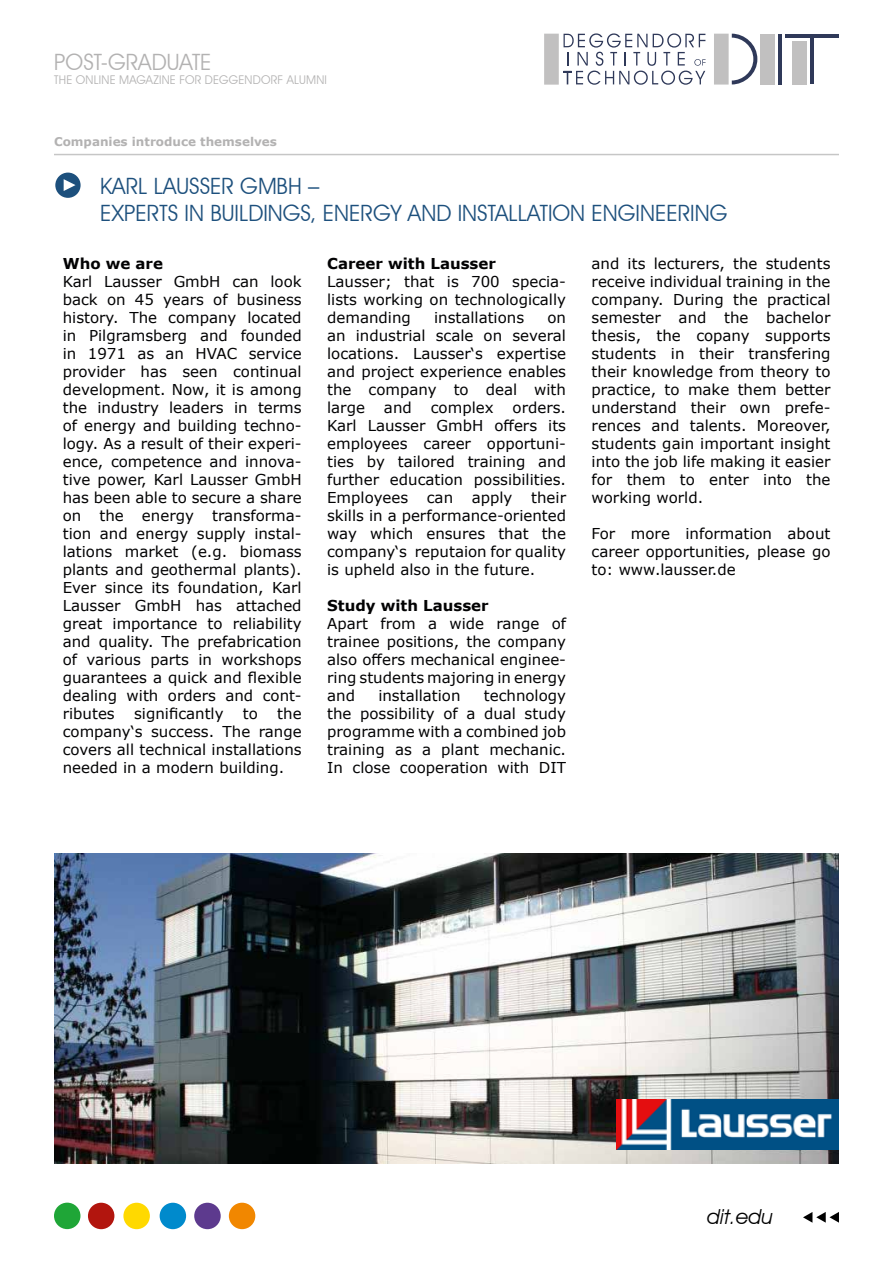
<style>
.page{position:relative;width:893px;height:1263px;background:#fff}
.page>*{position:absolute;margin:0;border:0;box-sizing:border-box;transform-origin:0 0}
.t1{font:22.5px/27px "Avant Garde IT Cby BT";color:#1d507d}
.t2{font:22.5px "Avant Garde IT Cby BT";color:#b3b2b2}
.t3{font:italic 20.7px "Avant Garde IT Cby BT";color:#000}
.t4{font:15px/18px "Verdana";color:#020203;text-align:justify}
.t5{font:700 15px "Verdana";color:#020203}
.t6{font:12px "Avant Garde IT Cby BT";letter-spacing:.02em;color:#b3b2b2}
.t7{font:700 12px "Verdana";color:#b3b2b2}
</style>
<div class="page">
<svg style="left:803px;top:1212px;width:36px;height:11px"></svg>
<div style="left:54px;top:1202px;width:26px;height:27px;background:#1fa637;border-radius:50%"></div>
<div style="left:88px;top:1203px;width:26px;height:26px;background:#b2150e;border-radius:50%"></div>
<div style="left:123px;top:1203px;width:27px;height:26px;background:#ffd900;border-radius:50%"></div>
<div style="left:160px;top:1203px;width:26px;height:26px;background:#008acc;border-radius:50%"></div>
<div style="left:194px;top:1203px;width:27px;height:26px;background:#5d3a8e;border-radius:50%"></div>
<div style="left:229px;top:1203px;width:26px;height:26px;background:#f18700;border-radius:50%"></div>
<div style="left:55px;top:173px;width:26px;height:25px;background:#1d507d;border-radius:50%"></div>
<svg style="left:64px;top:179px;width:12px;height:12px"></svg>
<hr style="left:54px;top:154px;width:785px;height:1px;background:#c6c6c6">
<img style="left:54px;top:853px;width:785px;height:310px">
<img style="left:617px;top:1099px;width:222px;height:50px">
<div style="left:760px;top:34px;width:15px;height:51px;background:#c1c0c0"></div>
<hr style="left:778px;top:34px;width:4px;height:51px;background:#2f3959">
<div style="left:714px;top:34px;width:15px;height:51px;background:#c1c0c0"></div>
<svg style="left:732px;top:34px;width:25px;height:50px"></svg>
<svg style="left:563px;top:33px;width:143px;height:52px"></svg>
<div style="left:792px;top:41px;width:15px;height:43px;background:#c1c0c0"></div>
<hr style="left:785px;top:34px;width:54px;height:3px;background:#2f3959">
<hr style="left:810px;top:37px;width:4px;height:47px;background:#2f3959">
<div style="left:544px;top:34px;width:15px;height:51px;background:#c1c0c0"></div>
<h1 class="t2" style="left:54px;top:49px;width:159px">POST-GRADUATE</h1>
<p class="t6" style="left:54px;top:72px;width:274px">THE ONLINE MAGAZINE FOR DEGGENDORF ALUMNI</p>
<p class="t7" style="left:54px;top:133px;width:225px">Companies introduce themselves</p>
<h1 class="t1" style="left:100px;top:172px;width:629px">KARL LAUSSER GMBH –<br>EXPERTS IN BUILDINGS, ENERGY AND INSTALLATION ENGINEERING</h1>
<p class="t5" style="left:63px;top:253px;width:102px">Who we are</p>
<p class="t4" style="left:63px;top:272px;width:240px">Karl Lausser GmbH can look back on 45 years of business history. The company located in Pilgramsberg and founded in 1971 as an HVAC service provider has seen continual development. Now, it is among the industry leaders in terms of energy and building techno&shy;logy. As a result of their experi&shy;ence, competence and innova&shy;tive power, Karl Lausser GmbH has been able to secure a share on the energy transforma&shy;tion and energy supply instal&shy;lations market (e.g. biomass plants and geothermal plants).<br>Ever since its foundation, Karl Lausser GmbH has attached great importance to reliability and quality. The prefabrication of various parts in workshops guarantees a quick and flexible dealing with orders and cont&shy;ributes</p>
<p class="t4" style="left:134px;top:704px;width:91px">significantly</p>
<p class="t4" style="left:243px;top:704px;width:17px">to</p>
<p class="t4" style="left:63px;top:704px;width:240px;text-indent:215px">the company‘s success. The range covers all technical installations needed in a modern building.</p>
<p class="t5" style="left:327px;top:253px;width:170px">Career with Lausser</p>
<p class="t4" style="left:327px;top:272px;width:240px">Lausser; that is 700 specia&shy;lists working on technologically demanding</p>
<p class="t4" style="left:434px;top:308px;width:92px">installations</p>
<p class="t4" style="left:327px;top:308px;width:240px;text-indent:220px">on an industrial scale on several locations. Lausser‘s expertise and project experience enables the company to deal with large</p>
<p class="t4" style="left:327px;top:398px;width:240px;text-indent:185px">orders.<br>Karl Lausser GmbH offers its employees career opportuni&shy;ties by tailored training and further education possibilities.<br>Employees can apply their skills in a performance-oriented way which ensures that the company‘s reputaion for quality is upheld also in the future.</p>
<p class="t5" style="left:327px;top:595px;width:163px">Study with Lausser</p>
<p class="t4" style="left:327px;top:614px;width:240px">Apart from a wide range of trainee positions, the company also offers mechanical enginee&shy;ring students majoring in energy and</p>
<p class="t4" style="left:384px;top:398px;width:29px">and</p>
<p class="t4" style="left:431px;top:398px;width:64px">complex</p>
<p class="t4" style="left:327px;top:686px;width:240px;text-indent:157px">technology the possibility of a dual study programme with a combined job training as a plant mechanic.<br>In close cooperation with DIT</p>
<p class="t4" style="left:378px;top:686px;width:84px">installation</p>
<p class="t4" style="left:592px;top:254px;width:240px">and its lecturers, the students receive individual training in the company. During the practical semester and the bachelor thesis, the copany supports students in their transfering their knowledge from theory to practice, to make them better understand their own prefe&shy;rences and talents. Moreover, students gain important insight into the job life making it easier for them to enter into the working world.</p>
<p class="t4" style="left:592px;top:524px;width:240px">For more information about career opportunities, please go to: www.lausser.de</p>
<h2 class="t3" style="left:707px;top:1204px;width:67px">dit.edu</h2>
</div>
